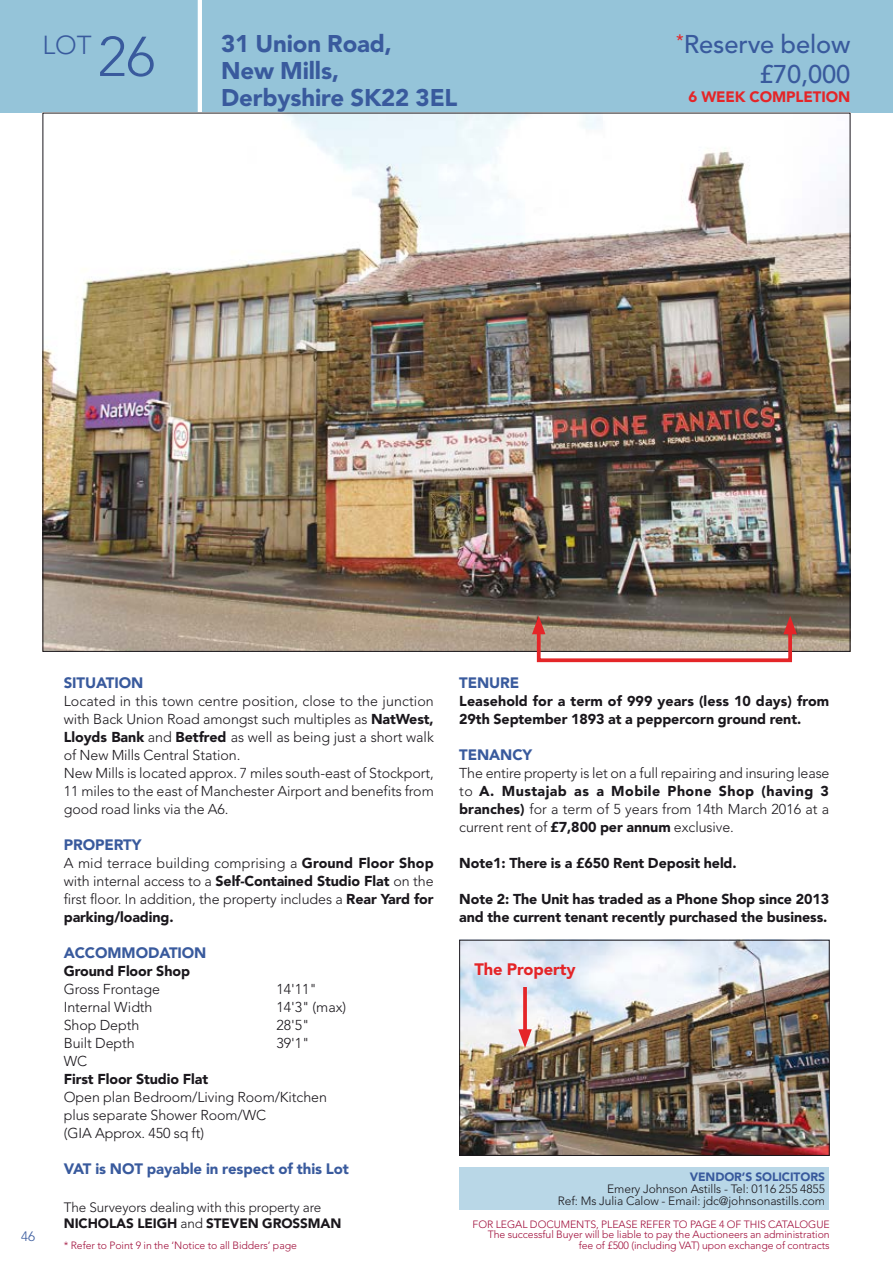
<style>
.page{position:relative;width:893px;height:1263px;background:#fff}
.page>*{position:absolute;margin:0;border:0;box-sizing:border-box;transform-origin:0 0}
.t1{font:300 25.8px "Avenir LT Std";color:#395a9d}
.t2{font:500 25.5px/29.2px "Avenir LT Std";letter-spacing:-.005em;color:#395a9d;text-align:right}
.t3{font:900 24px/27px "Avenir LT Std";letter-spacing:-.005em;color:#395a9d}
.t4{font:900 16.5px "Avenir LT Std";letter-spacing:-.005em;color:#e42528}
.t5{font:900 15px "Avenir LT Std";letter-spacing:-.005em;color:#395a9d}
.t6{font:900 15px "Avenir LT Std";letter-spacing:-.005em;color:#e42528}
.t7{font:300 14.25px/18px "Avenir LT Std";letter-spacing:-.005em;color:#1a171c}
.t8{font:900 14.25px/18px "Avenir LT Std";letter-spacing:-.005em;color:#1a171c}
.t9{font:300 13.5px/16.5px "Avenir LT Std";letter-spacing:-.005em;color:#1a171c}
.t10{font:300 13.5px "Avenir LT Std";color:#395a9d}
.t11{font:300 12px/12px "Avenir LT Std";letter-spacing:-.005em;color:#1a171c;text-align:right}
.t12{font:900 12px "Avenir LT Std";letter-spacing:-.005em;color:#395a9d}
.t13{font:300 10.5px/10.5px "Avenir LT Std";letter-spacing:-.005em;color:#a00f3b;text-align:right}
.s1{font-size:55.5px}
.s2{font-weight:900}
</style>
<div class="page">
<div style="left:0;top:0;width:893px;height:113px;background:#95c4d9"></div>
<hr style="left:198px;top:0;width:4px;height:113px;background:#fff">
<img style="left:45px;top:115px;width:803px;height:535px">
<div style="left:459px;top:1167px;width:370px;height:43px;background:#b9d7e7"></div>
<div style="left:537px;top:625px;width:255px;height:37px;border:4px solid #e42528"></div>
<svg style="left:532px;top:616px;width:13px;height:18px"></svg>
<svg style="left:783px;top:616px;width:14px;height:18px"></svg>
<img style="left:461px;top:942px;width:367px;height:212px">
<div style="left:459px;top:940px;width:371px;height:216px;border:1px solid #1a171c"></div>
<svg style="left:523px;top:987px;width:4px;height:42px"></svg>
<svg style="left:518px;top:1029px;width:14px;height:19px"></svg>
<h1 class="t1" style="left:43px;top:30px;width:114px">LOT <span class="s1">26</span></h1>
<h3 class="t3" style="left:221px;top:30px;width:238px">31 Union Road,<br>New Mills,<br>Derbyshire SK22 3EL</h3>
<h2 class="t2" style="left:676px;top:30px;width:176px"><sup>*</sup>Reserve below £70,000</h2>
<p class="t6" style="left:689px;top:88px;width:163px">6 WEEK COMPLETION</p>
<p class="t10" style="left:21px;top:1229px;width:15px">46</p>
<p class="t5" style="left:64px;top:673px;width:81px">SITUATION</p>
<p class="t7" style="left:64px;top:692px;width:372px">Located in this town centre position, close to the junction with Back Union Road amongst such multiples as <span class="s2">NatWest, Lloyds Bank</span> and <span class="s2">Betfred</span> as well as being just a short walk of New Mills Central Station.<br>New Mills is located approx. 7 miles south-east of Stockport, 11 miles to the east of Manchester Airport and benefits from good road links via the A6.</p>
<p class="t5" style="left:64px;top:835px;width:79px">PROPERTY</p>
<p class="t7" style="left:64px;top:854px;width:371px;text-align:justify">A mid terrace building comprising a <span class="s2">Ground Floor Shop </span>with internal access to a <span class="s2">Self-Contained Studio Flat</span> on the first floor. In addition, the property includes a <span class="s2">Rear Yard for parking/loading.</span></p>
<p class="t5" style="left:64px;top:943px;width:144px">ACCOMMODATION</p>
<p class="t8" style="left:64px;top:962px;width:128px">Ground Floor Shop</p>
<p class="t7" style="left:64px;top:980px;width:98px">Gross Frontage</p>
<p class="t7" style="left:276px;top:980px;width:42px">14'11"</p>
<p class="t7" style="left:64px;top:998px;width:90px">Internal Width</p>
<p class="t7" style="left:276px;top:998px;width:71px">14'3" (max)</p>
<p class="t7" style="left:64px;top:1016px;width:77px">Shop Depth</p>
<p class="t7" style="left:276px;top:1016px;width:35px">28'5"</p>
<p class="t7" style="left:64px;top:1034px;width:72px">Built Depth</p>
<p class="t7" style="left:276px;top:1034px;width:35px">39'1"</p>
<p class="t7" style="left:64px;top:1052px;width:25px">WC</p>
<p class="t8" style="left:64px;top:1070px;width:146px">First Floor Studio Flat</p>
<p class="t7" style="left:64px;top:1088px;width:265px">Open plan Bedroom/Living Room/Kitchen plus separate Shower Room/WC<br>(GIA Approx. 450 sq ft)</p>
<p class="t5" style="left:64px;top:1159px;width:287px">VAT is NOT payable in respect of this Lot</p>
<p class="t9" style="left:64px;top:1199px;width:279px">The Surveyors dealing with this property are<br><span class="s2">NICHOLAS LEIGH</span> and <span class="s2">STEVEN GROSSMAN</span></p>
<p class="t13" style="left:64px;top:1240px;width:235px">* Refer to Point 9 in the ‘Notice to all Bidders’ page</p>
<p class="t5" style="left:459px;top:673px;width:62px">TENURE</p>
<p class="t8" style="left:459px;top:692px;width:371px">Leasehold for a term of 999 years (less 10 days) from<br>29th September 1893 at a peppercorn ground rent.</p>
<p class="t5" style="left:459px;top:745px;width:75px">TENANCY</p>
<p class="t7" style="left:459px;top:764px;width:372px;text-align:justify">The entire property is let on a full repairing and insuring lease to <span class="s2">A. Mustajab as a Mobile Phone Shop (having 3 branches)</span> for a term of 5 years from 14th March 2016 at a current rent of <span class="s2">£7,800 per annum</span> exclusive.</p>
<p class="t8" style="left:459px;top:854px;width:279px">Note1: There is a £650 Rent Deposit held.</p>
<p class="t8" style="left:459px;top:890px;width:371px">Note 2: The Unit has traded as a Phone Shop since 2013 and the current tenant recently purchased the business.</p>
<p class="t4" style="left:474px;top:959px;width:103px">The Property</p>
<p class="t12" style="left:690px;top:1169px;width:137px">VENDOR’S SOLICITORS</p>
<p class="t11" style="left:558px;top:1182px;width:269px">Emery Johnson Astills - Tel: 0116 255 4855<br>Ref: Ms Julia Calow - Email: jdc@johnsonastills.com</p>
<p class="t13" style="left:473px;top:1219px;width:359px">FOR LEGAL DOCUMENTS, PLEASE REFER TO PAGE 4 OF THIS CATALOGUE<br>The successful Buyer will be liable to pay the Auctioneers an administration fee of £500 (including VAT) upon exchange of contracts</p>
</div>
